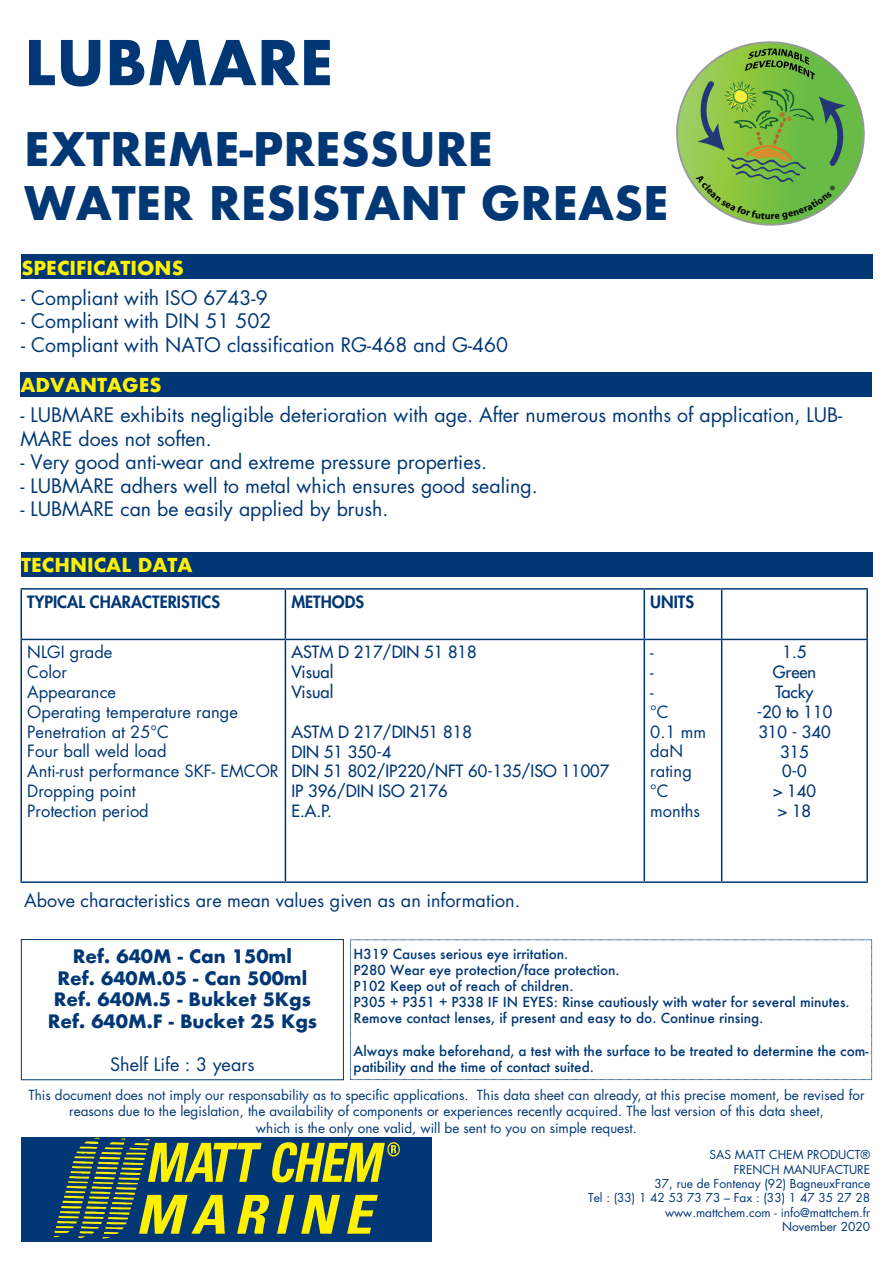
<style>
.page{position:relative;width:893px;height:1263px;background:#fff}
.page>*{position:absolute;margin:0;border:0;box-sizing:border-box;transform-origin:0 0}
.t1{font:700 60px "Futura";color:#013775}
.t2{font:700 45px/54px "Futura";color:#013775}
.t3{font:19.5px/23.4px "Futura";color:#013775}
.t4{font:700 18.75px "Futura";color:#fff101}
.t5{font:700 18px/21.6px "Futura";color:#013775;text-align:center}
.t6{font:18px "Futura";color:#013775}
.t7{font:16.5px/19.8px "Futura";color:#013775}
.t8{font:16.5px/19.8px "Futura";color:#013775}
.t9{font:800 16.5px "Futura";color:#013775}
.t10{font:500 13.5px/16.2px "Futura";color:#013775}
.t11{font:13.5px/16.2px "Futura";color:#013775;text-align:center}
.t12{font:12px/14.4px "Futura";color:#013775;text-align:right}
</style>
<div class="page">
<div style="left:21px;top:1137px;width:411px;height:105px;background:#013775"></div>
<img style="left:54px;top:1137px;width:345px;height:102px">
<div style="left:21px;top:939px;width:323px;height:141px;border:1px solid #013775"></div>
<svg style="left:350px;top:939px;width:522px;height:141px"></svg>
<div style="left:21px;top:255px;width:852px;height:24px;background:#013775"></div>
<div style="left:21px;top:372px;width:851px;height:24px;background:#013775"></div>
<div style="left:21px;top:552px;width:852px;height:24px;background:#013775"></div>
<hr style="left:21px;top:588px;width:264px;height:2px;background:#013775">
<hr style="left:21px;top:590px;width:1px;height:49px;background:#013775">
<hr style="left:285px;top:588px;width:359px;height:2px;background:#013775">
<hr style="left:285px;top:590px;width:1px;height:49px;background:#013775">
<hr style="left:644px;top:588px;width:78px;height:2px;background:#013775">
<hr style="left:643px;top:590px;width:2px;height:49px;background:#013775">
<hr style="left:722px;top:588px;width:146px;height:2px;background:#013775">
<hr style="left:721px;top:590px;width:1px;height:49px;background:#013775">
<hr style="left:866px;top:590px;width:2px;height:49px;background:#013775">
<hr style="left:21px;top:639px;width:264px;height:1px;background:#013775">
<hr style="left:21px;top:640px;width:1px;height:241px;background:#013775">
<hr style="left:285px;top:639px;width:359px;height:1px;background:#013775">
<hr style="left:285px;top:640px;width:1px;height:241px;background:#013775">
<hr style="left:644px;top:639px;width:78px;height:1px;background:#013775">
<hr style="left:643px;top:640px;width:2px;height:241px;background:#013775">
<hr style="left:21px;top:881px;width:264px;height:2px;background:#013775">
<hr style="left:285px;top:881px;width:359px;height:2px;background:#013775">
<hr style="left:644px;top:881px;width:78px;height:2px;background:#013775">
<hr style="left:722px;top:639px;width:146px;height:1px;background:#013775">
<hr style="left:721px;top:640px;width:1px;height:241px;background:#013775">
<hr style="left:866px;top:640px;width:2px;height:241px;background:#013775">
<hr style="left:722px;top:881px;width:146px;height:2px;background:#013775">
<svg style="left:676px;top:41px;width:189px;height:185px"></svg>
<h1 class="t1" style="left:24px;top:19px;width:311px">LUBMARE</h1>
<h2 class="t2" style="left:24px;top:122px;width:646px">EXTREME-PRESSURE<br>WATER RESISTANT GREASE</h2>
<h3 class="t4" style="left:21px;top:254px;width:164px">SPECIFICATIONS</h3>
<h3 class="t3" style="left:21px;top:286px;width:248px">- Compliant with ISO 6743-9</h3>
<h3 class="t3" style="left:21px;top:309px;width:252px">- Compliant with DIN 51 502</h3>
<h3 class="t3" style="left:21px;top:333px;width:488px">- Compliant with NATO classification RG-468 and G-460</h3>
<h3 class="t4" style="left:21px;top:371px;width:143px">ADVANTAGES</h3>
<h3 class="t3" style="left:21px;top:403px;width:823px">- LUBMARE exhibits negligible deterioration with age. After numerous months of application, LUB-<br>MARE does not soften.</h3>
<h3 class="t3" style="left:21px;top:450px;width:468px">- Very good anti-wear and extreme pressure properties.</h3>
<h3 class="t3" style="left:21px;top:473px;width:519px">- LUBMARE adhers well to metal which ensures good sealing.</h3>
<h3 class="t3" style="left:21px;top:497px;width:370px">- LUBMARE can be easily applied by brush.</h3>
<h3 class="t4" style="left:21px;top:551px;width:173px">TECHNICAL DATA</h3>
<p class="t9" style="left:27px;top:591px;width:194px">TYPICAL CHARACTERISTICS</p>
<p class="t9" style="left:291px;top:591px;width:74px">METHODS</p>
<p class="t9" style="left:650px;top:591px;width:45px">UNITS</p>
<p class="t7" style="left:27px;top:642px;width:253px">NLGI grade<br>Color<br>Appearance<br>Operating temperature range<br>Penetration at 25°C<br>Four ball weld load<br>Anti-rust performance SKF- EMCOR<br>Dropping point<br>Protection period</p>
<p class="t8" style="left:291px;top:642px;width:187px">ASTM D 217/DIN 51 818<br>Visual<br>Visual</p>
<p class="t7" style="left:650px;top:642px;width:57px">-<br>-<br>-<br>°C<br>0.1 mm daN rating °C months</p>
<p class="t8" style="left:757px;top:642px;width:77px;text-align:center">1.5<br>Green<br>Tacky<br>-20 to 110<br>310 - 340<br>315<br>0-0<br>&gt; 140<br>&gt; 18</p>
<p class="t8" style="left:291px;top:722px;width:319px">ASTM D 217/DIN51 818<br>DIN 51 350-4<br>DIN 51 802/IP220/NFT 60-135/ISO 11007<br>IP 396/DIN ISO 2176<br>E.A.P.</p>
<h3 class="t6" style="left:24px;top:888px;width:497px">Above characteristics are mean values given as an information.</h3>
<h3 class="t5" style="left:48px;top:945px;width:271px">Ref. 640M - Can 150ml<br>Ref. 640M.05 - Can 500ml<br>Ref. 640M.5 - Bukket 5Kgs<br>Ref. 640M.F - Bucket 25 Kgs</h3>
<h3 class="t6" style="left:110px;top:1052px;width:146px">Shelf Life : 3 years</h3>
<p class="t10" style="left:354px;top:945px;width:498px">H319 Causes serious eye irritation.<br>P280 Wear eye protection/face protection.<br>P102 Keep out of reach of children.<br>P305 + P351 + P338 IF IN EYES: Rinse cautiously with water for several minutes.<br>Remove contact lenses, if present and easy to do. Continue rinsing.</p>
<p class="t10" style="left:354px;top:1042px;width:516px">Always make beforehand, a test with the surface to be treated to determine the com&shy;patibility and the time of contact suited.</p>
<p class="t11" style="left:28px;top:1087px;width:838px">This document does not imply our responsability as to specific applications. This data sheet can already, at this precise moment, be revised for reasons due to the legislation, the availability of components or experiences recently acquired. The last version of this data sheet,<br>which is the only one valid, will be sent to you on simple request.</p>
<p class="t12" style="left:588px;top:1147px;width:284px">SAS MATT CHEM PRODUCT®<br>FRENCH MANUFACTURE<br>37, rue de Fontenay (92) BagneuxFrance<br>Tel : (33) 1 42 53 73 73 – Fax : (33) 1 47 35 27 28 www.mattchem.com - info@mattchem.fr<br>November 2020</p>
</div>
